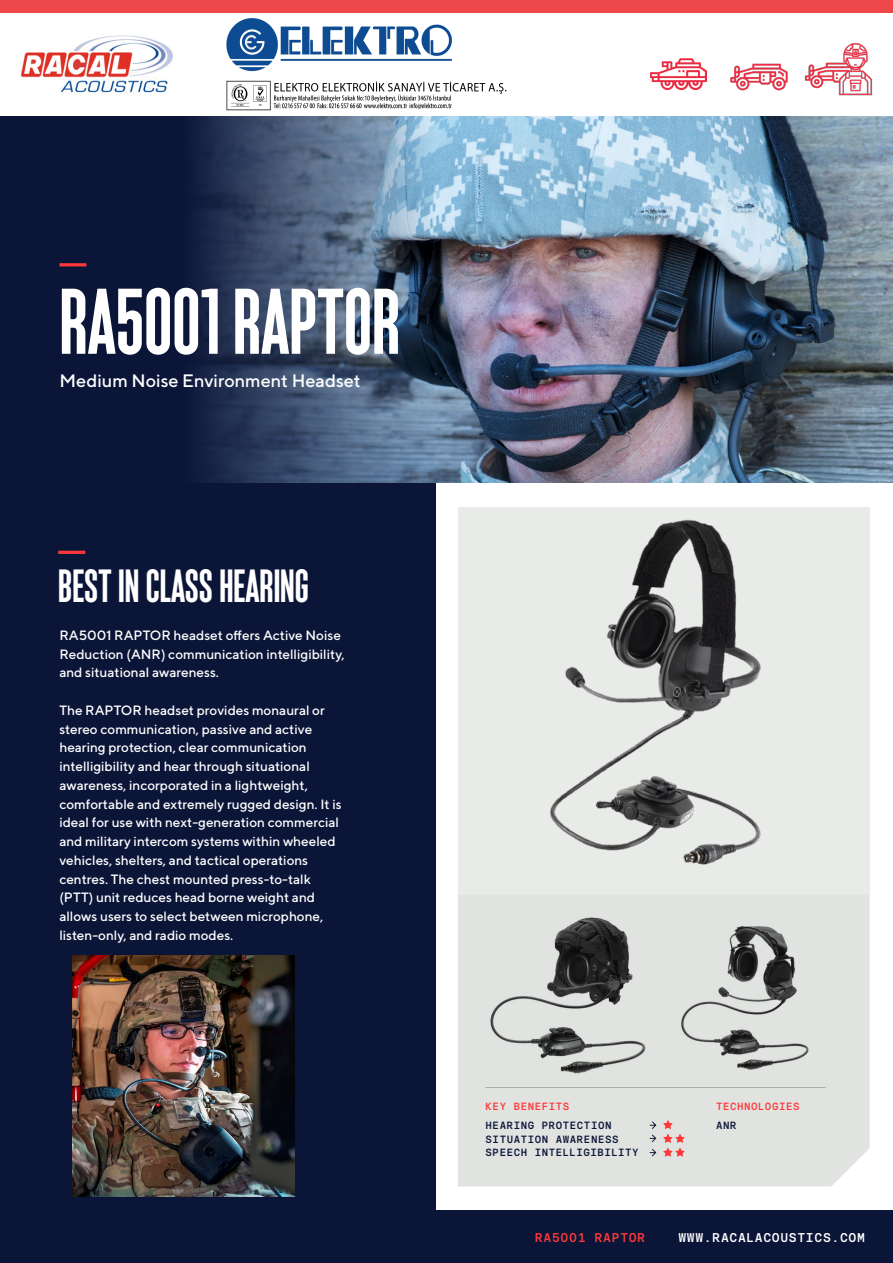
<style>
.page{position:relative;width:893px;height:1263px;background:#fff}
.page>*{position:absolute;margin:0;border:0;box-sizing:border-box;transform-origin:0 0}
.t1{font:100 93px "Monopol";color:#fff}
.t2{font:100 46.5px "Monopol";color:#fff}
.t3{font:500 18px "TT Norms";color:#fff}
.t4{font:500 13.5px/18.8px "TT Norms";color:#fff}
.t5{font:500 12.75px "Basier Square Mono";letter-spacing:.05em;color:#fff}
.t6{font:500 12.75px "Basier Square Mono";letter-spacing:.05em;color:#ff383b}
.t7{font:500 10.5px/13.5px "Basier Square Mono";letter-spacing:.05em;color:#0b1538}
.t8{font:500 10.5px "Basier Square Mono";letter-spacing:.05em;color:#ff383b}
</style>
<div class="page">
<div style="left:0;top:116px;width:436px;height:1095px;background:#0b1538"></div>
<div style="left:0;top:0;width:893px;height:13px;background:#ef484a"></div>
<div style="left:0;top:1211px;width:893px;height:52px;background:#0b1538"></div>
<div style="left:458px;top:508px;width:412px;height:387px;background:#e9ebe9"></div>
<div style="left:458px;top:895px;width:412px;height:291px;background:#e0e3e0"></div>
<img style="left:21px;top:35px;width:152px;height:58px">
<img style="left:435px;top:116px;width:458px;height:367px">
<svg style="left:197px;top:116px;width:238px;height:367px"></svg>
<hr style="left:60px;top:263px;width:26px;height:3px;background:#ff383b">
<hr style="left:58px;top:551px;width:27px;height:3px;background:#ff383b">
<img style="left:486px;top:912px;width:163px;height:164px">
<img style="left:667px;top:920px;width:154px;height:155px">
<hr style="left:486px;top:1087px;width:340px;height:1px;background:#231f20">
<svg style="left:649px;top:1120px;width:8px;height:37px"></svg>
<svg style="left:663px;top:1120px;width:22px;height:36px"></svg>
<img style="left:550px;top:519px;width:211px;height:346px">
<img style="left:730px;top:63px;width:58px;height:28px">
<img style="left:804px;top:43px;width:69px;height:53px">
<img style="left:650px;top:58px;width:57px;height:32px">
<img style="left:73px;top:956px;width:222px;height:241px">
<img style="left:226px;top:18px;width:281px;height:93px">
<p class="t1" style="left:60px;top:271px;width:342px">RA5001 RAPTOR</p>
<p class="t3" style="left:60px;top:369px;width:303px">Medium Noise Environment Headset</p>
<p class="t2" style="left:58px;top:561px;width:252px">BEST IN CLASS HEARING</p>
<p class="t4" style="left:59px;top:625px;width:287px">RA5001 RAPTOR headset offers Active Noise<br>Reduction (ANR) communication intelligibility, and situational awareness.</p>
<p class="t4" style="left:59px;top:700px;width:284px">The RAPTOR headset provides monaural or stereo communication, passive and active hearing protection, clear communication intelligibility and hear through situational awareness, incorporated in a lightweight, comfortable and extremely rugged design. It is ideal for use with next-generation commercial and military intercom systems within wheeled vehicles, shelters, and tactical operations centres. The chest mounted press-to-talk (PTT) unit reduces head borne weight and allows users to select between microphone, listen-only, and radio modes.</p>
<p class="t8" style="left:486px;top:1100px;width:85px">KEY BENEFITS</p>
<p class="t8" style="left:716px;top:1100px;width:85px">TECHNOLOGIES</p>
<p class="t7" style="left:486px;top:1119px;width:155px">HEARING PROTECTION<br>SITUATION AWARENESS<br>SPEECH INTELLIGIBILITY</p>
<p class="t7" style="left:716px;top:1119px;width:22px">ANR</p>
<p class="t6" style="left:535px;top:1230px;width:112px">RA5001 RAPTOR</p>
<p class="t5" style="left:678px;top:1230px;width:188px">WWW.RACALACOUSTICS.COM</p>
</div>
